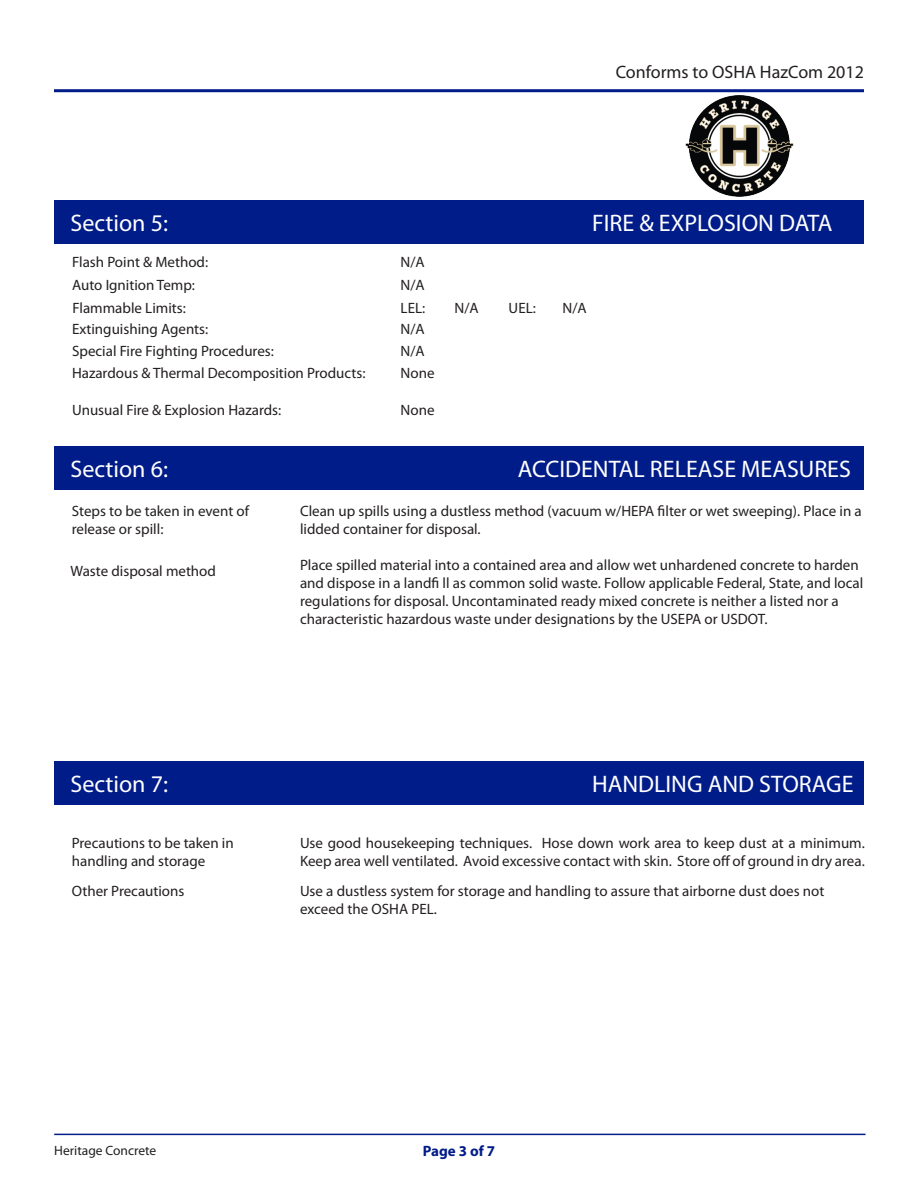
<style>
.page{position:relative;width:918px;height:1188px;background:#fff}
.page>*{position:absolute;margin:0;border:0;box-sizing:border-box;transform-origin:0 0}
.t1{font:24px "Myriad Pro";color:#fff}
.t2{font:18px "Myriad Pro";color:#231f20}
.t3{font:15px/18px "Myriad Pro";color:#231f20}
.t4{font:700 15px "Myriad Pro";color:#001c88}
.t5{font:13.5px "Myriad Pro";color:#231f20}
</style>
<div class="page">
<hr style="left:54px;top:89px;width:810px;height:3px;background:#001c88">
<div style="left:54px;top:200px;width:810px;height:44px;background:#001c88"></div>
<div style="left:54px;top:446px;width:810px;height:44px;background:#001c88"></div>
<div style="left:54px;top:761px;width:810px;height:44px;background:#001c88"></div>
<hr style="left:54px;top:1134px;width:812px;height:1px;background:#001c88">
<img style="left:685px;top:95px;width:109px;height:101px">
<p class="t2" style="left:616px;top:62px;width:250px">Conforms to OSHA HazCom 2012</p>
<p class="t1" style="left:70px;top:210px;width:99px">Section 5:</p>
<p class="t1" style="left:592px;top:210px;width:242px">FIRE &amp; EXPLOSION DATA</p>
<p class="t3" style="left:72px;top:253px;width:138px">Flash Point &amp; Method:</p>
<p class="t3" style="left:72px;top:276px;width:124px">Auto Ignition Temp:</p>
<p class="t3" style="left:401px;top:253px;width:26px">N/A</p>
<p class="t3" style="left:401px;top:276px;width:26px">N/A</p>
<p class="t3" style="left:72px;top:299px;width:115px">Flammable Limits:</p>
<p class="t3" style="left:401px;top:299px;width:26px">LEL:</p>
<p class="t3" style="left:455px;top:299px;width:26px">N/A</p>
<p class="t3" style="left:509px;top:299px;width:29px">UEL:</p>
<p class="t3" style="left:563px;top:299px;width:26px">N/A</p>
<p class="t3" style="left:72px;top:320px;width:138px">Extinguishing Agents:</p>
<p class="t3" style="left:401px;top:320px;width:26px">N/A</p>
<p class="t3" style="left:72px;top:342px;width:203px">Special Fire Fighting Procedures:</p>
<p class="t3" style="left:401px;top:342px;width:26px">N/A</p>
<p class="t3" style="left:72px;top:364px;width:295px">Hazardous &amp; Thermal Decomposition Products:</p>
<p class="t3" style="left:401px;top:364px;width:35px">None</p>
<p class="t3" style="left:72px;top:401px;width:211px">Unusual Fire &amp; Explosion Hazards:</p>
<p class="t3" style="left:401px;top:401px;width:35px">None</p>
<p class="t1" style="left:70px;top:456px;width:99px">Section 6:</p>
<p class="t1" style="left:518px;top:456px;width:335px">ACCIDENTAL RELEASE MEASURES</p>
<p class="t3" style="left:300px;top:502px;width:563px">Clean up spills using a dustless method (vacuum w/HEPA filter or wet sweeping). Place in a lidded container for disposal.</p>
<p class="t3" style="left:300px;top:556px;width:560px">Place spilled material into a contained area and allow wet unhardened concrete to harden</p>
<p class="t3" style="left:300px;top:574px;width:565px">and dispose in a landfi ll as common solid waste. Follow applicable Federal, State, and local</p>
<p class="t3" style="left:300px;top:592px;width:540px">regulations for disposal. Uncontaminated ready mixed concrete is neither a listed nor a</p>
<p class="t3" style="left:300px;top:610px;width:469px">characteristic hazardous waste under designations by the USEPA or USDOT.</p>
<p class="t3" style="left:72px;top:502px;width:179px">Steps to be taken in event of release or spill:</p>
<p class="t3" style="left:70px;top:562px;width:147px">Waste disposal method</p>
<p class="t1" style="left:70px;top:771px;width:99px">Section 7:</p>
<p class="t1" style="left:592px;top:771px;width:263px">HANDLING AND STORAGE</p>
<p class="t3" style="left:72px;top:834px;width:163px">Precautions to be taken in</p>
<p class="t3" style="left:72px;top:852px;width:135px">handling and storage</p>
<p class="t3" style="left:72px;top:882px;width:114px">Other Precautions</p>
<p class="t3" style="left:300px;top:834px;width:566px">Use good housekeeping techniques. Hose down work area to keep dust at a minimum.<br>Keep area well ventilated. Avoid excessive contact with skin. Store off of ground in dry area.</p>
<p class="t3" style="left:300px;top:883px;width:526px">Use a dustless system for storage and handling to assure that airborne dust does not exceed the OSHA PEL.</p>
<p class="t5" style="left:54px;top:1143px;width:104px">Heritage Concrete</p>
<p class="t4" style="left:423px;top:1141px;width:74px">Page 3 of 7</p>
</div>
